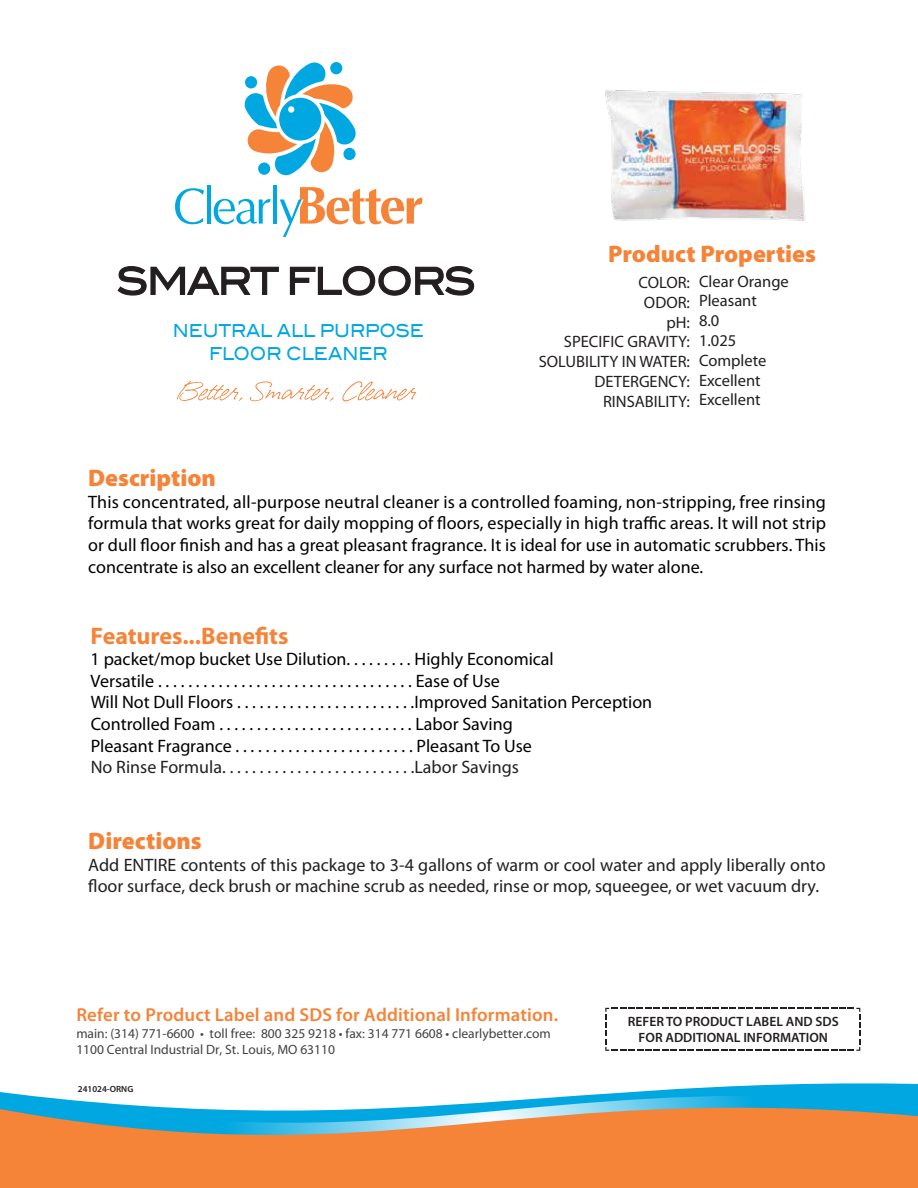
<style>
.page{position:relative;width:918px;height:1188px;background:#fff}
.page>*{position:absolute;margin:0;border:0;box-sizing:border-box;transform-origin:0 0}
.t1{font:900 24px "Myriad Pro";color:#f58338}
.t2{font:700 24px "Myriad Pro";color:#f58338}
.t3{font:600 18.75px "Myriad Pro";letter-spacing:.01em;color:#f58338}
.t4{font:18px/21.6px "Myriad Pro";color:#000;text-align:justify}
.t5{font:18px/21.6px "Myriad Pro";color:#231f20}
.t6{font:500 18px/22.4px "Blair ITC";color:#00a7e0;text-align:center;scale:.83 1}
.t7{font:16.5px/19.8px "Myriad Pro";color:#231f20;text-align:right}
.t8{font:13.5px/16.5px "Myriad Pro";color:#414143}
.t9{font:600 13.5px/16.2px "Myriad Pro";color:#231f20;text-align:center}
.t10{font:600 9px "Myriad Pro";color:#231f20}
</style>
<div class="page">
<svg style="left:605px;top:1008px;width:255px;height:40px"></svg>
<svg style="left:117px;top:266px;width:162px;height:30px"></svg>
<svg style="left:289px;top:265px;width:186px;height:31px"></svg>
<img style="left:605px;top:90px;width:201px;height:131px">
<svg style="left:0;top:1083px;width:917px;height:104px;background:#c99f79"></svg>
<svg style="left:175px;top:188px;width:29px;height:36px"></svg>
<hr style="left:207px;top:185px;width:4px;height:39px;background:#00a7e0">
<svg style="left:214px;top:199px;width:56px;height:25px"></svg>
<hr style="left:273px;top:185px;width:4px;height:39px;background:#00a7e0">
<svg style="left:280px;top:187px;width:142px;height:50px"></svg>
<svg style="left:244px;top:62px;width:112px;height:114px"></svg>
<div style="left:288px;top:106px;width:6px;height:7px;background:#fff;border-radius:50%"></div>
<svg style="left:330px;top:62px;width:13px;height:13px"></svg>
<svg style="left:258px;top:162px;width:13px;height:13px"></svg>
<div style="left:245px;top:76px;width:12px;height:13px;background:#00a7e0;border-radius:50%"></div>
<svg style="left:343px;top:147px;width:13px;height:13px"></svg>
<svg style="left:177px;top:381px;width:66px;height:20px"></svg>
<svg style="left:250px;top:381px;width:84px;height:21px"></svg>
<svg style="left:342px;top:381px;width:74px;height:21px"></svg>
<p class="t6" style="left:173px;top:319px;width:304px">NEUTRAL ALL PURPOSE<br>FLOOR CLEANER</p>
<h1 class="t1" style="left:608px;top:240px;width:209px">Product Properties</h1>
<p class="t7" style="left:539px;top:273px;width:153px">COLOR:<br>ODOR:<br>pH:<br>SPECIFIC GRAVITY:<br>SOLUBILITY IN WATER:<br>DETERGENCY:<br>RINSABILITY:</p>
<p class="t7" style="left:699px;top:271px;width:91px;text-align:left">Clear Orange<br>Pleasant<br>8.0<br>1.025<br>Complete<br>Excellent<br>Excellent</p>
<h1 class="t1" style="left:88px;top:464px;width:129px">Description</h1>
<p class="t4" style="left:88px;top:491px;width:739px">This concentrated, all-purpose neutral cleaner is a controlled foaming, non-stripping, free rinsing formula that works great for daily mopping of floors, especially in high traffic areas. It will not strip or dull floor finish and has a great pleasant fragrance. It is ideal for use in automatic scrubbers. This concentrate is also an excellent cleaner for any surface not harmed by water alone.</p>
<h1 class="t2" style="left:91px;top:622px;width:199px">Features...Benefits</h1>
<p class="t4" style="left:91px;top:649px;width:563px;text-align:left">1 packet/mop bucket Use Dilution. . . . . . . . . Highly Economical<br>Versatile . . . . . . . . . . . . . . . . . . . . . . . . . . . . . . . . . . Ease of Use<br>Will Not Dull Floors . . . . . . . . . . . . . . . . . . . . . . . .Improved Sanitation Perception Controlled Foam . . . . . . . . . . . . . . . . . . . . . . . . . . Labor Saving<br>Pleasant Fragrance . . . . . . . . . . . . . . . . . . . . . . . . Pleasant To Use</p>
<p class="t5" style="left:91px;top:757px;width:430px">No Rinse Formula. . . . . . . . . . . . . . . . . . . . . . . . . .Labor Savings</p>
<h1 class="t1" style="left:88px;top:827px;width:115px">Directions</h1>
<p class="t5" style="left:88px;top:854px;width:739px">Add ENTIRE contents of this package to 3-4 gallons of warm or cool water and apply liberally onto floor surface, deck brush or machine scrub as needed, rinse or mop, squeegee, or wet vacuum dry.</p>
<p class="t3" style="left:76px;top:1003px;width:483px">Refer to Product Label and SDS for Additional Information.</p>
<p class="t8" style="left:76px;top:1025px;width:476px">main: (314) 771-6600 • toll free: 800 325 9218 • fax: 314 771 6608 • clearlybetter.com<br>1100 Central Industrial Dr, St. Louis, MO 63110</p>
<p class="t10" style="left:78px;top:1083px;width:57px">241024-ORNG</p>
<p class="t9" style="left:628px;top:1013px;width:212px">REFER TO PRODUCT LABEL AND SDS<br>FOR ADDITIONAL INFORMATION</p>
</div>
